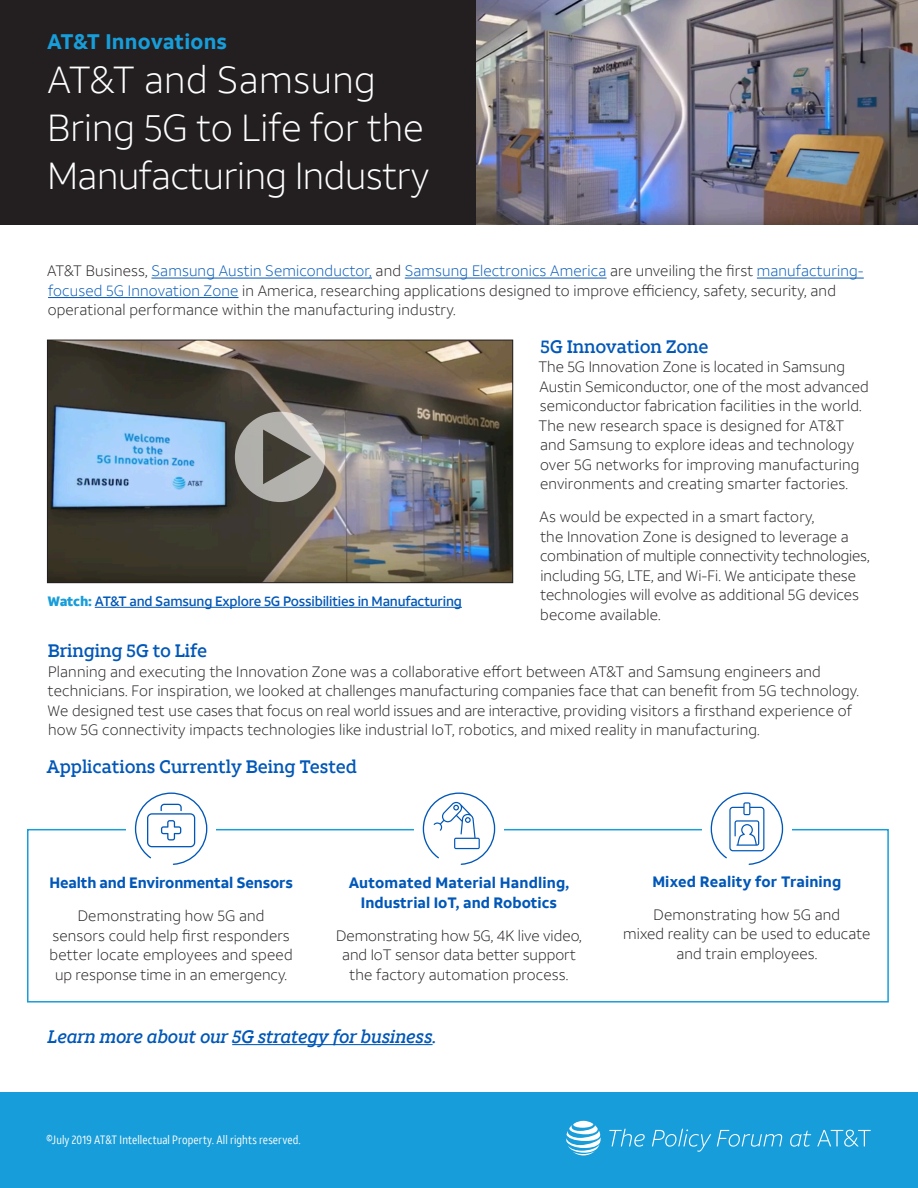
<style>
.page{position:relative;width:918px;height:1188px;background:#fff}
.page>*{position:absolute;margin:0;border:0;box-sizing:border-box;transform-origin:0 0}
.t1{font:300 37.5px/48px "ATT Aleck Sans";letter-spacing:-.01em;color:#fff}
.t2{font:700 21px "ATT Aleck Sans";letter-spacing:.01em;color:#179dd9}
.Body{font:500 18px "ATT Aleck Slab";letter-spacing:-.01em;color:#0057b8}
.Body-2{font:italic 500 18px "ATT Aleck Slab";letter-spacing:-.01em;color:#0057b8}
.Body-3{font:300 15px/19.5px "ATT Aleck Sans";letter-spacing:.01em;color:#231f20}
.Body-4{font:700 15px/19.5px "ATT Aleck Sans";color:#0057b8;text-align:center}
.Body-5{font:500 13.5px "ATT Aleck Sans";letter-spacing:-.015em;color:#0057b8}
.t3{font:12px "ATT Aleck Cd";letter-spacing:.005em;color:#fff}
.s1{color:#0057b8}
.s2{font-weight:900;color:#179dd9}
</style>
<div class="page">
<hr style="left:151px;top:278px;width:221px;height:1px;background:#0057b8">
<hr style="left:405px;top:278px;width:202px;height:1px;background:#0057b8">
<hr style="left:757px;top:278px;width:107px;height:1px;background:#0057b8">
<hr style="left:48px;top:297px;width:191px;height:1px;background:#0057b8">
<img style="left:475px;top:0;width:443px;height:225px">
<div style="left:0;top:1093px;width:918px;height:95px;background:#179dd9"></div>
<div style="left:0;top:0;width:475px;height:225px;background:#231f20"></div>
<svg style="left:566px;top:1121px;width:35px;height:34px"></svg>
<svg style="left:817px;top:1130px;width:54px;height:17px"></svg>
<svg style="left:609px;top:1129px;width:202px;height:23px"></svg>
<div style="left:27px;top:829px;width:862px;height:174px;border:2px solid #179dd9"></div>
<div style="left:126px;top:813px;width:90px;height:24px;background:#fff"></div>
<svg style="left:135px;top:793px;width:72px;height:72px"></svg>
<div style="left:414px;top:813px;width:90px;height:24px;background:#fff"></div>
<svg style="left:423px;top:793px;width:72px;height:72px"></svg>
<div style="left:702px;top:813px;width:90px;height:24px;background:#fff"></div>
<svg style="left:711px;top:793px;width:72px;height:72px"></svg>
<hr style="left:232px;top:1044px;width:201px;height:1px;background:#0057b8">
<img style="left:49px;top:342px;width:462px;height:239px">
<div style="left:47px;top:340px;width:466px;height:243px;border:1px solid #231f20"></div>
<hr style="left:95px;top:607px;width:367px;height:1px;background:#0057b8">
<svg style="left:235px;top:412px;width:90px;height:90px;background:#8f8c86"></svg>
<p class="t2" style="left:47px;top:28px;width:181px">AT&amp;T Innovations</p>
<p class="t1" style="left:48px;top:56px;width:383px">AT&amp;T and Samsung<br>Bring 5G to Life for the<br>Manufacturing Industry</p>
<p class="Body-3" style="left:47px;top:261px;width:818px">AT&amp;T Business, <span class="s1">Samsung Austin Semiconductor,</span> and <span class="s1">Samsung Electronics America</span> are unveiling the first <span class="s1">manufacturing&shy;focused 5G Innovation Zone</span> in America, researching applications designed to improve efficiency, safety, security, and operational performance within the manufacturing industry.</p>
<p class="Body" style="left:541px;top:335px;width:170px">5G Innovation Zone</p>
<p class="Body-3" style="left:538px;top:357px;width:332px">The 5G Innovation Zone is located in Samsung Austin Semiconductor, one of the most advanced semiconductor fabrication facilities in the world.<br>The new research space is designed for AT&amp;T and Samsung to explore ideas and technology over 5G networks for improving manufacturing environments and creating smarter factories.</p>
<p class="Body-3" style="left:540px;top:507px;width:332px">As would be expected in a smart factory,<br>the Innovation Zone is designed to leverage a combination of multiple connectivity technologies, including 5G, LTE, and Wi-Fi. We anticipate these technologies will evolve as additional 5G devices become available.</p>
<p class="Body" style="left:48px;top:640px;width:161px">Bringing 5G to Life</p>
<p class="Body-3" style="left:48px;top:662px;width:813px">Planning and executing the Innovation Zone was a collaborative effort between AT&amp;T and Samsung engineers and technicians. For inspiration, we looked at challenges manufacturing companies face that can benefit from 5G technology.<br>We designed test use cases that focus on real world issues and are interactive, providing visitors a firsthand experience of how 5G connectivity impacts technologies like industrial IoT, robotics, and mixed reality in manufacturing.</p>
<p class="Body" style="left:47px;top:755px;width:312px">Applications Currently Being Tested</p>
<p class="Body-5" style="left:48px;top:593px;width:416px"><span class="s2">Watch:</span> AT&amp;T and Samsung Explore 5G Possibilities in Manufacturing</p>
<p class="Body-4" style="left:49px;top:873px;width:245px">Health and Environmental Sensors</p>
<p class="Body-3" style="left:50px;top:906px;width:245px;text-align:center">Demonstrating how 5G and<br>sensors could help first responders better locate employees and speed up response time in an emergency.</p>
<p class="Body-4" style="left:349px;top:873px;width:222px">Automated Material Handling,<br>Industrial IoT, and Robotics</p>
<p class="Body-3" style="left:336px;top:926px;width:247px;text-align:center">Demonstrating how 5G, 4K live video, and IoT sensor data better support the factory automation process.</p>
<p class="Body-2" style="left:48px;top:1025px;width:391px">Learn more about our 5G strategy for business.</p>
<p class="t3" style="left:46px;top:1133px;width:256px">©July 2019 AT&amp;T Intellectual Property. All rights reserved.</p>
<p class="Body-4" style="left:652px;top:872px;width:191px">Mixed Reality for Training</p>
<p class="Body-3" style="left:623px;top:905px;width:249px;text-align:center">Demonstrating how 5G and<br>mixed reality can be used to educate and train employees.</p>
</div>
